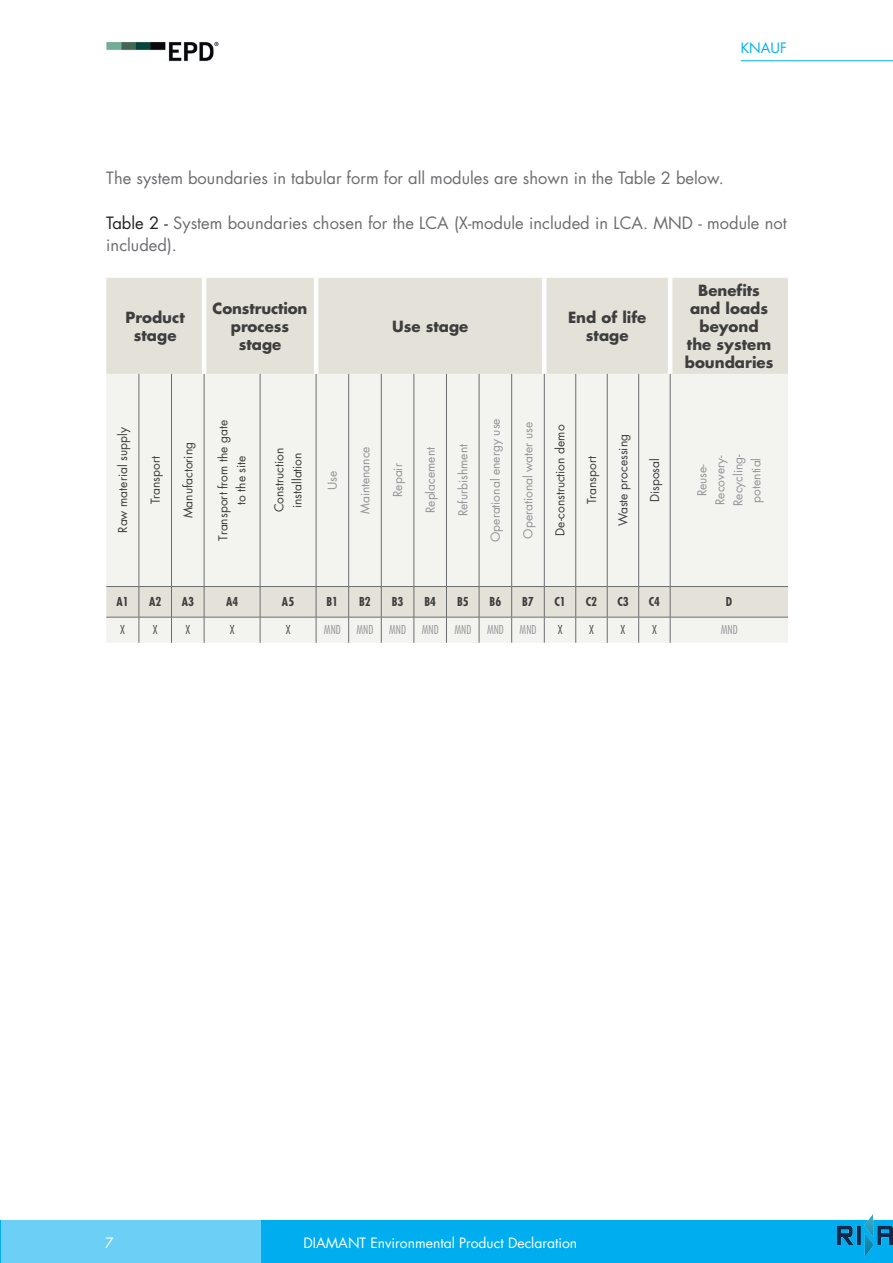
<style>
.page{position:relative;width:893px;height:1263px;background:#fff}
.page>*{position:absolute;margin:0;border:0;box-sizing:border-box;transform-origin:0 0}
.t1{font:16.5px/22.5px "Futura Std";color:#6c6d70}
.t2{font:700 15px/18px "Futura Std";color:#3e3e3f;text-align:center}
.t3{font:13.95px "Futura Std";color:#fff}
.t4{font:13.95px "Futura Std";color:#00aeef}
.t5{font:12px/18px "Futura Std";color:#3e3e3f;text-align:center}
.t6{font:12px/18px "Futura Std";color:#939598;text-align:center}
.t7{font:700 condensed 12px "Futura Std";color:#3e3e3f}
.t8{font:300 condensed 12px "Futura Std";color:#939598}
.t9{font:300 condensed 12px "Futura Std";color:#3e3e3f}
.s1{color:#231f20}
</style>
<div class="page">
<div style="left:1px;top:1220px;width:892px;height:43px;background:#6bcff6"></div>
<div style="left:261px;top:1220px;width:632px;height:43px;background:#00aeef"></div>
<hr style="left:0;top:1220px;width:1px;height:43px;background:#00aeef">
<hr style="left:741px;top:60px;width:152px;height:1px;background:#00aeef">
<img style="left:106px;top:41px;width:113px;height:21px">
<div style="left:106px;top:278px;width:682px;height:96px;background:#e3e1d8"></div>
<div style="left:106px;top:374px;width:682px;height:212px;background:#f3f3ef"></div>
<hr style="left:202px;top:278px;width:4px;height:96px;background:#fff">
<hr style="left:314px;top:278px;width:4px;height:96px;background:#fff">
<div style="left:542px;top:278px;width:5px;height:96px;background:#fff"></div>
<hr style="left:668px;top:278px;width:4px;height:96px;background:#fff">
<hr style="left:139px;top:374px;width:1px;height:212px;background:#6c6d70">
<hr style="left:171px;top:374px;width:1px;height:212px;background:#6c6d70">
<hr style="left:204px;top:374px;width:1px;height:212px;background:#6c6d70">
<hr style="left:260px;top:374px;width:1px;height:212px;background:#6c6d70">
<hr style="left:316px;top:374px;width:1px;height:212px;background:#6c6d70">
<hr style="left:348px;top:374px;width:1px;height:212px;background:#6c6d70">
<hr style="left:381px;top:374px;width:1px;height:212px;background:#6c6d70">
<hr style="left:414px;top:374px;width:1px;height:212px;background:#6c6d70">
<hr style="left:446px;top:374px;width:1px;height:212px;background:#6c6d70">
<hr style="left:479px;top:374px;width:1px;height:212px;background:#6c6d70">
<hr style="left:511px;top:374px;width:1px;height:212px;background:#6c6d70">
<hr style="left:544px;top:374px;width:1px;height:212px;background:#6c6d70">
<hr style="left:575px;top:374px;width:1px;height:212px;background:#6c6d70">
<hr style="left:607px;top:374px;width:1px;height:212px;background:#6c6d70">
<hr style="left:638px;top:374px;width:1px;height:212px;background:#6c6d70">
<hr style="left:670px;top:374px;width:1px;height:212px;background:#6c6d70">
<svg style="left:106px;top:586px;width:682px;height:57px"></svg>
<img style="left:838px;top:1214px;width:55px;height:43px">
<p class="t4" style="left:741px;top:39px;width:47px">KNAUF</p>
<p class="t1" style="left:106px;top:167px;width:619px">The system boundaries in tabular form for all modules are shown in the Table 2 below.</p>
<p class="t1" style="left:106px;top:212px;width:682px"><span class="s1">Table 2 -</span> System boundaries chosen for the LCA (X-module included in LCA. MND - module not included).</p>
<p class="t2" style="left:126px;top:308px;width:61px">Product stage</p>
<p class="t2" style="left:213px;top:299px;width:96px">Construction process stage</p>
<p class="t5" style="left:114px;top:533px;width:107px;rotate:-90deg">Raw material supply</p>
<p class="t5" style="left:146px;top:504px;width:50px;rotate:-90deg">Transport</p>
<p class="t5" style="left:179px;top:518px;width:78px;rotate:-90deg">Manufactoring</p>
<p class="t5" style="left:214px;top:541px;width:122px;rotate:-90deg">Transport from the gate to the site</p>
<p class="t5" style="left:270px;top:512px;width:66px;rotate:-90deg">Construction installation</p>
<p class="t6" style="left:324px;top:490px;width:21px;rotate:-90deg">Use</p>
<p class="t6" style="left:356px;top:514px;width:69px;rotate:-90deg">Maintenance</p>
<p class="t2" style="left:392px;top:317px;width:78px">Use stage</p>
<p class="t2" style="left:568px;top:308px;width:80px">End of life stage</p>
<p class="t2" style="left:685px;top:281px;width:90px">Benefits and loads beyond<br>the system boundaries</p>
<p class="t6" style="left:389px;top:497px;width:35px;rotate:-90deg">Repair</p>
<p class="t6" style="left:421px;top:513px;width:67px;rotate:-90deg">Replacement</p>
<p class="t6" style="left:454px;top:516px;width:74px;rotate:-90deg">Refurbishment</p>
<p class="t6" style="left:487px;top:542px;width:125px;rotate:-90deg">Operational energy use</p>
<p class="t6" style="left:519px;top:539px;width:118px;rotate:-90deg">Operational water use</p>
<p class="t5" style="left:551px;top:536px;width:113px;rotate:-90deg">De-construction demo</p>
<p class="t5" style="left:583px;top:504px;width:50px;rotate:-90deg">Transport</p>
<p class="t5" style="left:614px;top:526px;width:94px;rotate:-90deg">Waste processing</p>
<p class="t5" style="left:646px;top:502px;width:46px;rotate:-90deg">Disposal</p>
<p class="t6" style="left:693px;top:506px;width:53px;rotate:-90deg">Reuse-<br>Recovery-<br>Recycling&shy;potential</p>
<p class="t7" style="left:116px;top:594px;width:14px">A1</p>
<p class="t7" style="left:149px;top:594px;width:14px">A2</p>
<p class="t7" style="left:182px;top:594px;width:14px">A3</p>
<p class="t7" style="left:226px;top:594px;width:14px">A4</p>
<p class="t7" style="left:282px;top:594px;width:14px">A5</p>
<p class="t7" style="left:327px;top:594px;width:13px">B1</p>
<p class="t7" style="left:359px;top:594px;width:13px">B2</p>
<p class="t7" style="left:392px;top:594px;width:13px">B3</p>
<p class="t7" style="left:424px;top:594px;width:13px">B4</p>
<p class="t7" style="left:457px;top:594px;width:13px">B5</p>
<p class="t7" style="left:490px;top:594px;width:13px">B6</p>
<p class="t7" style="left:522px;top:594px;width:13px">B7</p>
<p class="t7" style="left:554px;top:594px;width:13px">C1</p>
<p class="t7" style="left:586px;top:594px;width:13px">C2</p>
<p class="t7" style="left:617px;top:594px;width:13px">C3</p>
<p class="t7" style="left:649px;top:594px;width:13px">C4</p>
<p class="t7" style="left:726px;top:594px;width:8px">D</p>
<p class="t9" style="left:120px;top:623px;width:6px">X</p>
<p class="t9" style="left:153px;top:623px;width:6px">X</p>
<p class="t9" style="left:185px;top:623px;width:6px">X</p>
<p class="t9" style="left:230px;top:623px;width:6px">X</p>
<p class="t9" style="left:286px;top:623px;width:6px">X</p>
<p class="t8" style="left:324px;top:623px;width:18px">MND</p>
<p class="t8" style="left:357px;top:623px;width:18px">MND</p>
<p class="t8" style="left:389px;top:623px;width:18px">MND</p>
<p class="t8" style="left:422px;top:623px;width:18px">MND</p>
<p class="t8" style="left:454px;top:623px;width:18px">MND</p>
<p class="t8" style="left:487px;top:623px;width:18px">MND</p>
<p class="t8" style="left:520px;top:623px;width:18px">MND</p>
<p class="t9" style="left:558px;top:623px;width:6px">X</p>
<p class="t9" style="left:589px;top:623px;width:6px">X</p>
<p class="t9" style="left:621px;top:623px;width:6px">X</p>
<p class="t9" style="left:652px;top:623px;width:6px">X</p>
<p class="t8" style="left:721px;top:623px;width:18px">MND</p>
<p class="t3" style="left:105px;top:1234px;width:10px">7</p>
<p class="t3" style="left:303px;top:1234px;width:275px">DIAMANT Environmental Product Declaration</p>
</div>
